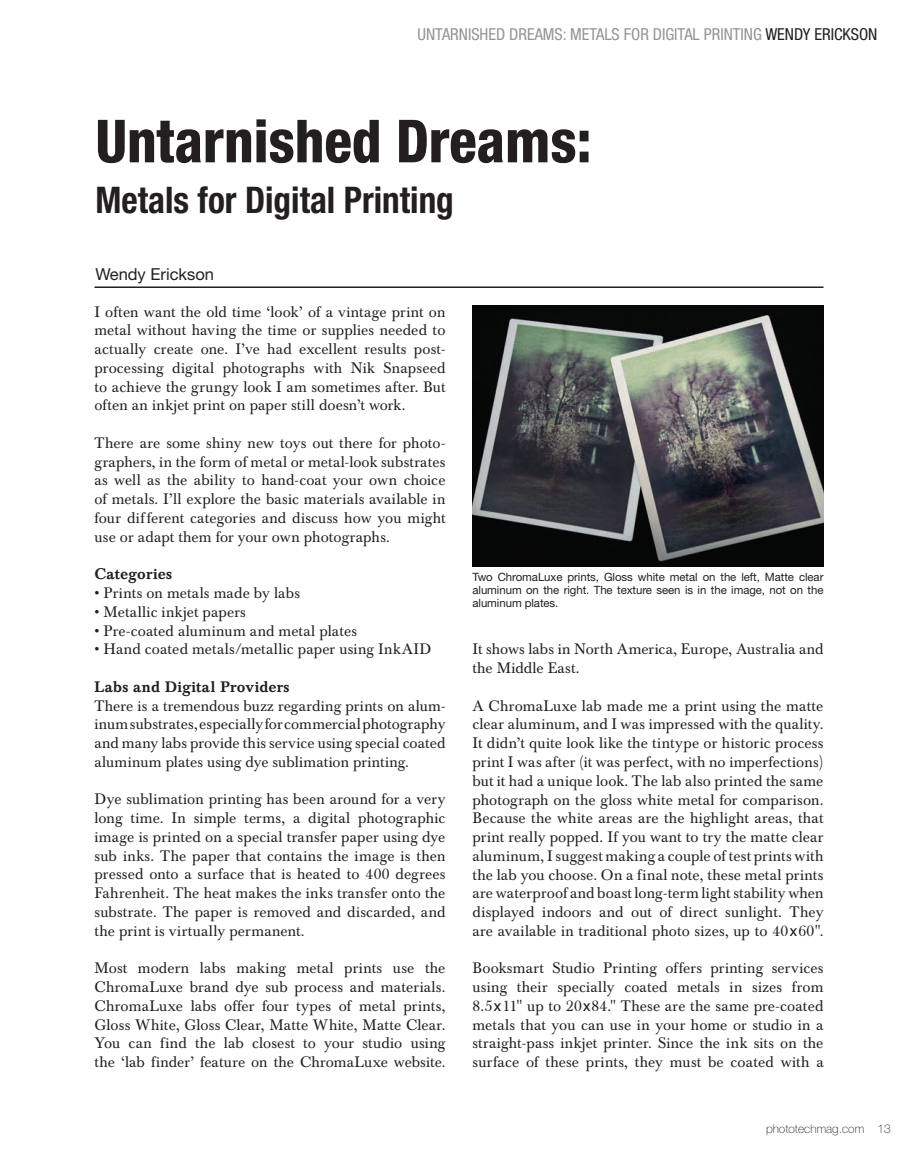
<style>
.page{position:relative;width:918px;height:1176px;background:#fff}
.page>*{position:absolute;margin:0;border:0;box-sizing:border-box;transform-origin:0 0}
.t1{font:800 condensed 59.4px "Helvetica Neue";color:#231f20;scale:.96 1}
.t2{font:700 condensed 36.75px "Helvetica Neue";color:#231f20;scale:.96 1}
.t3{font:condensed 16.5px "Helvetica Neue";color:#939598}
.t4{font:16.5px "Helvetica Neue";color:#231f20}
.t5{font:15px/18.8px "Baskerville BE";letter-spacing:.01em;color:#231f20;text-align:justify}
.t6{font:500 15px "Baskerville BE";letter-spacing:.02em;color:#231f20}
.t7{font:100 12px "Helvetica Neue";color:#231f20}
.t8{font:11.4px/13.2px "Helvetica Neue East A";letter-spacing:-.005em;color:#231f20;text-align:justify}
.s1{color:#231f20}
.s2{font-family:"Helvetica"}
</style>
<div class="page">
<hr style="left:94px;top:286px;width:730px;height:2px;background:#231f20">
<img style="left:472px;top:305px;width:352px;height:261px">
<p class="t3" style="left:418px;top:25px;width:461px">UNTARNISHED DREAMS: METALS FOR DIGITAL PRINTING <span class="s1">WENDY ERICKSON</span></p>
<p class="t1" style="left:95px;top:104px;width:518px">Untarnished Dreams:</p>
<p class="t2" style="left:95px;top:178px;width:375px">Metals for Digital Printing</p>
<p class="t4" style="left:95px;top:264px;width:120px">Wendy Erickson</p>
<p class="t5" style="left:94px;top:302px;width:353px">I often want the old time ‘look’ of a vintage print on metal without having the time or supplies needed to actually create one. I’ve had excellent results post&shy;processing digital photographs with Nik Snapseed to achieve the grungy look I am sometimes after. But often an inkjet print on paper still doesn’t work.</p>
<p class="t5" style="left:94px;top:433px;width:353px">There are some shiny new toys out there for photo&shy;graphers, in the form of metal or metal-look substrates as well as the ability to hand-coat your own choice of metals. I’ll explore the basic materials available in four different categories and discuss how you might use or adapt them for your own photographs.</p>
<p class="t6" style="left:94px;top:565px;width:79px">Categories</p>
<p class="t5" style="left:94px;top:583px;width:207px">• Prints on metals made by labs</p>
<p class="t5" style="left:94px;top:602px;width:153px">• Metallic inkjet papers</p>
<p class="t5" style="left:94px;top:621px;width:264px">• Pre-coated aluminum and metal plates</p>
<p class="t5" style="left:94px;top:640px;width:339px">• Hand coated metals/metallic paper using InkAID</p>
<p class="t6" style="left:94px;top:677px;width:197px">Labs and Digital Providers</p>
<p class="t5" style="left:94px;top:696px;width:353px">There is a tremendous buzz regarding prints on alum&shy;inum substrates, especially for commercial photography and many labs provide this service using special coated</p>
<p class="t5" style="left:94px;top:752px;width:316px">aluminum plates using dye sublimation printing.</p>
<p class="t5" style="left:94px;top:790px;width:353px">Dye sublimation printing has been around for a very long time. In simple terms, a digital photographic image is printed on a special transfer paper using dye sub inks. The paper that contains the image is then pressed onto a surface that is heated to 400 degrees Fahrenheit. The heat makes the inks transfer onto the substrate. The paper is removed and discarded, and the print is virtually permanent.</p>
<p class="t5" style="left:94px;top:958px;width:353px">Most modern labs making metal prints use the ChromaLuxe brand dye sub process and materials.<br>ChromaLuxe labs offer four types of metal prints, Gloss White, Gloss Clear, Matte White, Matte Clear.<br>You can find the lab closest to your studio using</p>
<p class="t5" style="left:94px;top:1052px;width:352px">the ‘lab finder’ feature on the ChromaLuxe website.</p>
<p class="t8" style="left:472px;top:570px;width:353px">Two ChromaLuxe prints, Gloss white metal on the left, Matte clear aluminum on the right. The texture seen is in the image, not on the aluminum plates.</p>
<p class="t5" style="left:472px;top:640px;width:352px">It shows labs in North America, Europe, Australia and the Middle East.</p>
<p class="t5" style="left:472px;top:696px;width:353px">A ChromaLuxe lab made me a print using the matte clear aluminum, and I was impressed with the quality.<br>It didn’t quite look like the tintype or historic process print I was after (it was perfect, with no imperfections) but it had a unique look. The lab also printed the same photograph on the gloss white metal for comparison.<br>Because the white areas are the highlight areas, that print really popped. If you want to try the matte clear aluminum, I suggest making a couple of test prints with the lab you choose. On a final note, these metal prints are waterproof and boast long-term light stability when displayed indoors and out of direct sunlight. They are available in traditional photo sizes, up to 40<span class="s2">x</span>60".</p>
<p class="t5" style="left:473px;top:959px;width:353px">Booksmart Studio Printing offers printing services using their specially coated metals in sizes from</p>
<p class="t5" style="left:473px;top:996px;width:353px">8.5<span class="s2">x</span>11" up to 20<span class="s2">x</span>84." These are the same pre-coated metals that you can use in your home or studio in a straight-pass inkjet printer. Since the ink sits on the surface of these prints, they must be coated with a</p>
<p class="t7" style="left:766px;top:1121px;width:126px">phototechmag.com 13</p>
</div>
